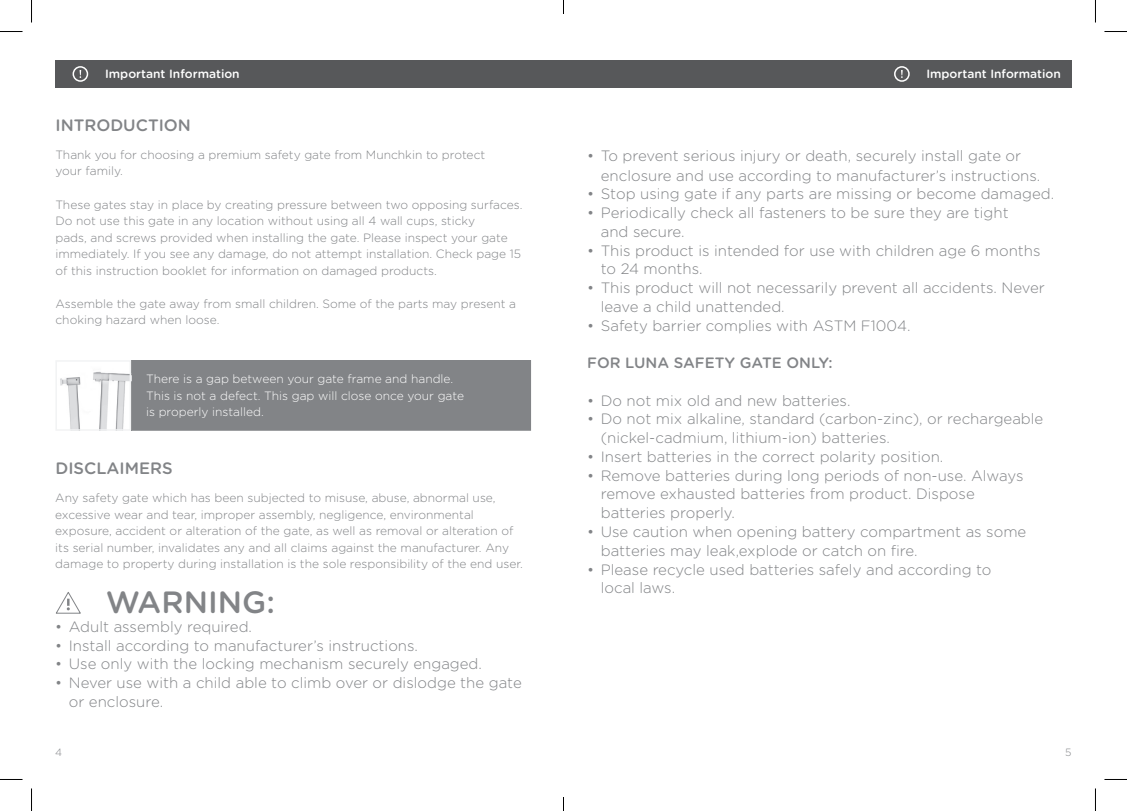
<style>
.page{position:relative;width:1127px;height:811px;background:#fff}
.page>*{position:absolute;margin:0;border:0;box-sizing:border-box;transform-origin:0 0}
.t1{font:500 30.75px "Gotham Rounded";color:#828487}
.t2{font:500 16.5px "Gotham Rounded";color:#828487}
.t3{font:300 15px/18.8px "Gotham Rounded";color:#828487}
.t4{font:500 15px "Gotham Rounded";color:#828487}
.t5{font:300 12px/16.5px "Gotham Rounded";color:#828487}
.t6{font:300 12px/16.5px "Gotham Rounded";color:#fff}
.t7{font:500 12px "Gotham Rounded";color:#fff}
.t8{font:300 10.5px "Gotham";color:#828487}
</style>
<div class="page">
<div style="left:131px;top:360px;width:400px;height:71px;background:#828487"></div>
<div style="left:55px;top:60px;width:1016px;height:27px;background:#57585a"></div>
<img style="left:60px;top:371px;width:68px;height:57px">
<div style="left:55px;top:360px;width:76px;height:71px;border:2px solid #f2f3f4"></div>
<div style="left:893px;top:66px;width:16px;height:16px;border:2px solid #fff;border-radius:50%"></div>
<svg style="left:79px;top:70px;width:2px;height:8px"></svg>
<div style="left:72px;top:66px;width:16px;height:16px;border:2px solid #fff;border-radius:50%"></div>
<svg style="left:56px;top:592px;width:25px;height:22px"></svg>
<svg style="left:0;top:31px;width:22px;height:1px"></svg>
<svg style="left:1104px;top:31px;width:22px;height:1px"></svg>
<svg style="left:0;top:779px;width:22px;height:1px"></svg>
<svg style="left:1104px;top:779px;width:22px;height:1px"></svg>
<svg style="left:31px;top:0;width:1px;height:23px"></svg>
<svg style="left:31px;top:788px;width:1px;height:23px"></svg>
<svg style="left:563px;top:0;width:1px;height:14px"></svg>
<svg style="left:563px;top:797px;width:1px;height:14px"></svg>
<p class="t7" style="left:105px;top:67px;width:136px">Important Information</p>
<p class="t7" style="left:926px;top:67px;width:136px">Important Information</p>
<p class="t2" style="left:55px;top:115px;width:137px">INTRODUCTION</p>
<p class="t5" style="left:55px;top:146px;width:431px">Thank you for choosing a premium safety gate from Munchkin to protect your family.</p>
<p class="t5" style="left:55px;top:196px;width:468px">These gates stay in place by creating pressure between two opposing surfaces.<br>Do not use this gate in any location without using all 4 wall cups, sticky<br>pads, and screws provided when installing the gate. Please inspect your gate immediately. If you see any damage, do not attempt installation. Check page 15 of this instruction booklet for information on damaged products.</p>
<p class="t5" style="left:55px;top:295px;width:462px">Assemble the gate away from small children. Some of the parts may present a choking hazard when loose.</p>
<p class="t6" style="left:146px;top:371px;width:319px">There is a gap between your gate frame and handle.<br>This is not a defect. This gap will close once your gate is properly installed.</p>
<p class="t2" style="left:55px;top:458px;width:119px">DISCLAIMERS</p>
<p class="t5" style="left:55px;top:489px;width:469px">Any safety gate which has been subjected to misuse, abuse, abnormal use, excessive wear and tear, improper assembly, negligence, environmental exposure, accident or alteration of the gate, as well as removal or alteration of its serial number, invalidates any and all claims against the manufacturer. Any damage to property during installation is the sole responsibility of the end user.</p>
<h1 class="t1" style="left:106px;top:585px;width:171px">WARNING:</h1>
<p class="t3" style="left:55px;top:617px;width:198px">• Adult assembly required.</p>
<p class="t3" style="left:55px;top:636px;width:364px">• Install according to manufacturer’s instructions.</p>
<p class="t3" style="left:55px;top:654px;width:428px">• Use only with the locking mechanism securely engaged.</p>
<p class="t3" style="left:69px;top:673px;width:454px;text-indent:-14px">• Never use with a child able to climb over or dislodge the gate or enclosure.</p>
<p class="t3" style="left:600px;top:146px;width:441px;line-height:19.5px;text-indent:-14px">• To prevent serious injury or death, securely install gate or enclosure and use according to manufacturer’s instructions.</p>
<p class="t3" style="left:587px;top:185px;width:468px">• Stop using gate if any parts are missing or become damaged.</p>
<p class="t3" style="left:600px;top:203px;width:409px;text-indent:-14px">• Periodically check all fasteners to be sure they are tight and secure.</p>
<p class="t3" style="left:600px;top:241px;width:441px;text-indent:-14px">• This product is intended for use with children age 6 months to 24 months.</p>
<p class="t3" style="left:600px;top:278px;width:445px;text-indent:-14px">• This product will not necessarily prevent all accidents. Never leave a child unattended.</p>
<p class="t3" style="left:587px;top:316px;width:325px">• Safety barrier complies with ASTM F1004.</p>
<p class="t4" style="left:587px;top:354px;width:247px">FOR LUNA SAFETY GATE ONLY:</p>
<p class="t3" style="left:587px;top:391px;width:264px">• Do not mix old and new batteries.</p>
<p class="t3" style="left:600px;top:410px;width:444px;text-indent:-14px">• Do not mix alkaline, standard (carbon-zinc), or rechargeable (nickel-cadmium, lithium-ion) batteries.</p>
<p class="t3" style="left:587px;top:447px;width:357px">• Insert batteries in the correct polarity position.</p>
<p class="t3" style="left:600px;top:466px;width:424px;text-indent:-14px">• Remove batteries during long periods of non-use. Always remove exhausted batteries from product. Dispose batteries properly.</p>
<p class="t3" style="left:600px;top:522px;width:427px;text-indent:-14px">• Use caution when opening battery compartment as some batteries may leak,explode or catch on fire.</p>
<p class="t3" style="left:600px;top:560px;width:392px;text-indent:-14px">• Please recycle used batteries safely and according to local laws.</p>
<p class="t8" style="left:55px;top:745px;width:8px">4</p>
<p class="t8" style="left:1064px;top:745px;width:8px">5</p>
</div>
